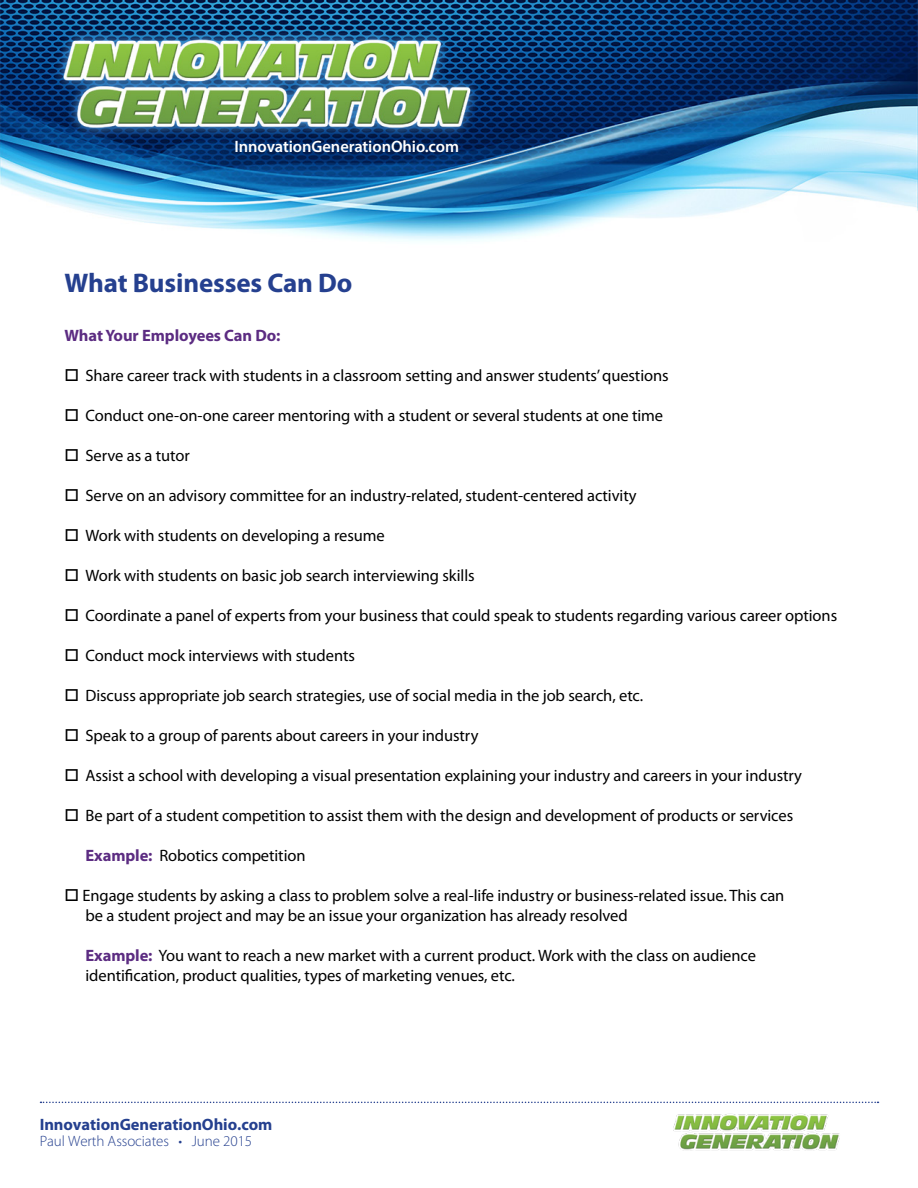
<style>
.page{position:relative;width:918px;height:1188px;background:#fff}
.page>*{position:absolute;margin:0;border:0;box-sizing:border-box;transform-origin:0 0}
.t1{font:700 27px "Myriad Pro";letter-spacing:-.005em;color:#25408f}
.t2{font:16.5px/19.8px "Myriad Pro";letter-spacing:-.005em;color:#000}
.t3{font:700 16.5px "Myriad Pro";letter-spacing:-.005em;color:#25408f}
.t4{font:600 16.5px "Myriad Pro";letter-spacing:-.005em;color:#fff}
.t5{font:700 16.5px "Myriad Pro";letter-spacing:-.005em;color:#5c2c82}
.t6{font:300 15px "Myriad Pro";letter-spacing:-.005em;color:#25408f}
.s1{font-weight:700;color:#5c2c82}
</style>
<div class="page">
<img style="left:670px;top:1101px;width:174px;height:50px">
<svg style="left:40px;top:1102px;width:839px;height:1px"></svg>
<img style="left:0;top:0;width:918px;height:242px">
<img style="left:51px;top:11px;width:431px;height:145px">
<p class="t4" style="left:235px;top:136px;width:226px">InnovationGenerationOhio.com</p>
<h1 class="t1" style="left:64px;top:266px;width:289px">What Businesses Can Do</h1>
<p class="t5" style="left:65px;top:324px;width:217px">What Your Employees Can Do:</p>
<p class="t2" style="left:65px;top:365px;width:606px">□ Share career track with students in a classroom setting and answer students’ questions</p>
<p class="t2" style="left:65px;top:405px;width:600px">□ Conduct one-on-one career mentoring with a student or several students at one time</p>
<p class="t2" style="left:65px;top:445px;width:127px">□ Serve as a tutor</p>
<p class="t2" style="left:65px;top:485px;width:574px">□ Serve on an advisory committee for an industry-related, student-centered activity</p>
<p class="t2" style="left:65px;top:525px;width:322px">□ Work with students on developing a resume</p>
<p class="t2" style="left:65px;top:565px;width:412px">□ Work with students on basic job search interviewing skills</p>
<p class="t2" style="left:65px;top:605px;width:774px">□ Coordinate a panel of experts from your business that could speak to students regarding various career options</p>
<p class="t2" style="left:65px;top:645px;width:292px">□ Conduct mock interviews with students</p>
<p class="t2" style="left:65px;top:685px;width:580px">□ Discuss appropriate job search strategies, use of social media in the job search, etc.</p>
<p class="t2" style="left:65px;top:725px;width:415px">□ Speak to a group of parents about careers in your industry</p>
<p class="t2" style="left:65px;top:765px;width:739px">□ Assist a school with developing a visual presentation explaining your industry and careers in your industry</p>
<p class="t2" style="left:65px;top:805px;width:730px">□ Be part of a student competition to assist them with the design and development of products or services</p>
<p class="t2" style="left:86px;top:845px;width:222px"><span class="s1">Example:</span> Robotics competition</p>
<p class="t2" style="left:86px;top:886px;width:700px;text-indent:-21px">□ Engage students by asking a class to problem solve a real-life industry or business-related issue. This can be a student project and may be an issue your organization has already resolved</p>
<p class="t2" style="left:86px;top:945px;width:672px"><span class="s1">Example:</span> You want to reach a new market with a current product. Work with the class on audience identification, product qualities, types of marketing venues, etc.</p>
<p class="t3" style="left:40px;top:1114px;width:234px">InnovationGenerationOhio.com</p>
<p class="t6" style="left:40px;top:1132px;width:214px">Paul Werth Associates • June 2015</p>
</div>
